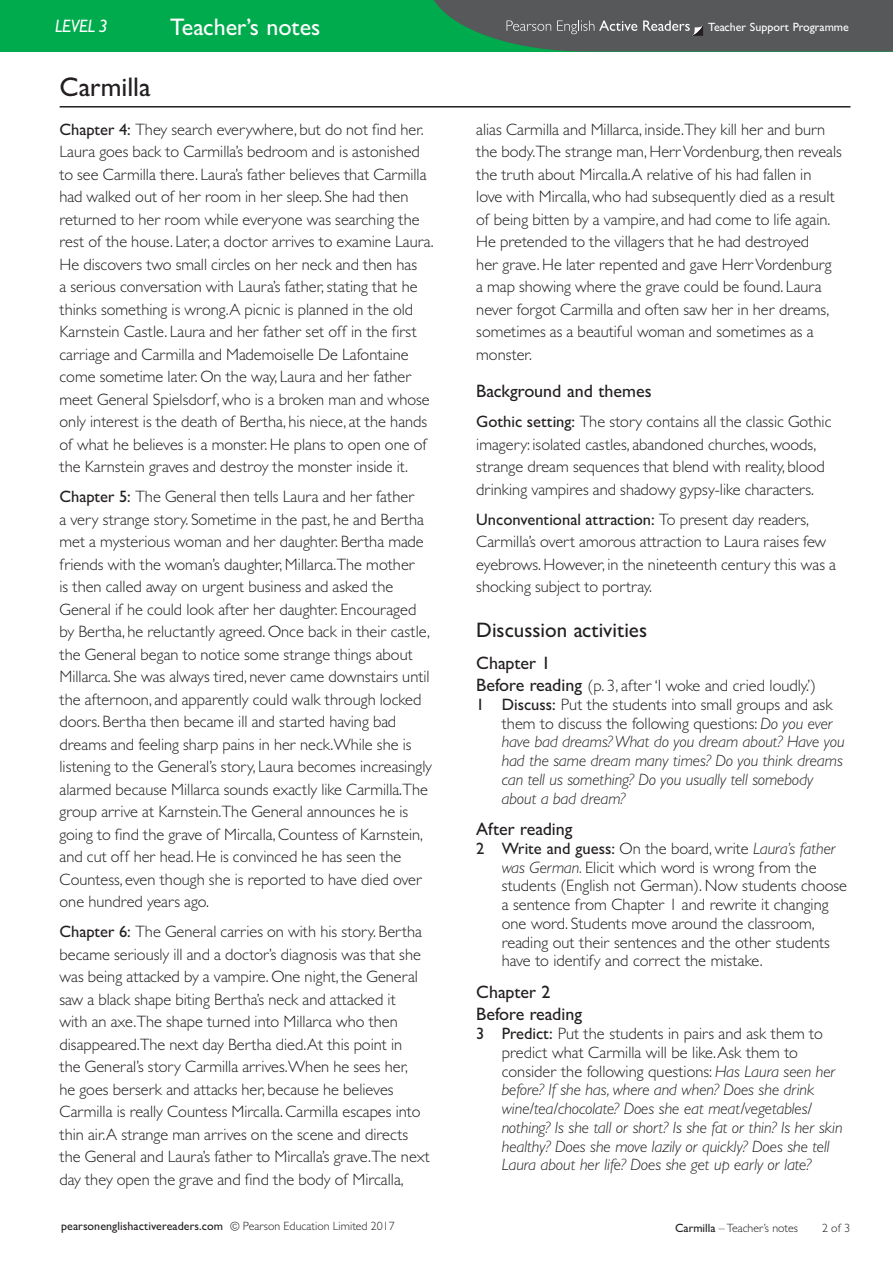
<style>
.page{position:relative;width:893px;height:1263px;background:#fff}
.page>*{position:absolute;margin:0;border:0;box-sizing:border-box;transform-origin:0 0}
.t1{font:500 27px "Gill Sans MT Pro";color:#231f20}
.t2{font:500 24px "Gill Sans MT Pro";color:#fff}
.t3{font:500 21px "Gill Sans MT Pro";color:#231f20}
.t4{font:500 18px/22.5px "Gill Sans MT Pro";color:#231f20}
.t5{font:italic 500 18px "Gill Sans MT Pro";letter-spacing:-.015em;color:#fff;scale:.95 1}
.t6{font:300 16.5px/22.5px "Gill Sans MT Pro";color:#231f20}
.t7{font:italic 300 16.5px/18.8px "Gill Sans MT Pro";color:#231f20}
.t8{font:500 12px "Gill Sans MT Pro";letter-spacing:.005em;color:#231f20}
.t9{font:300 12px "Gill Sans MT Pro";color:#231f20}
.t10{font:500 12px "Gill Sans MT Pro";color:#fff}
.s1{font-weight:500}
.s2{font-weight:500;font-size:18px}
.s3{font-style:italic}
.s4{font-weight:500;font-style:normal}
.s5{font-style:normal}
.s6{font-weight:300}
</style>
<div class="page">
<div style="left:0;top:0;width:893px;height:51px;background:#00ab4d"></div>
<hr style="left:60px;top:106px;width:790px;height:2px;background:#231f20">
<svg style="left:434px;top:0;width:459px;height:51px;background:#53625c"></svg>
<p class="t5" style="left:55px;top:15px;width:57px">LEVEL 3</p>
<h2 class="t2" style="left:170px;top:13px;width:152px">Teacher’s notes</h2>
<p class="t10" style="left:708px;top:20px;width:142px">Teacher Support Programme</p>
<h1 class="t1" style="left:60px;top:71px;width:93px">Carmilla</h1>
<p class="t6" style="left:60px;top:117px;width:376px"><span class="s1">Chapter 4:</span> They search everywhere, but do not find her.<br>Laura goes back to Carmilla’s bedroom and is astonished to see Carmilla there. Laura’s father believes that Carmilla had walked out of her room in her sleep. She had then returned to her room while everyone was searching the rest of the house. Later, a doctor arrives to examine Laura.<br>He discovers two small circles on her neck and then has<br>a serious conversation with Laura’s father, stating that he thinks something is wrong.A picnic is planned in the old Karnstein Castle. Laura and her father set off in the first carriage and Carmilla and Mademoiselle De Lafontaine come sometime later. On the way, Laura and her father meet General Spielsdorf, who is a broken man and whose only interest is the death of Bertha, his niece, at the hands of what he believes is a monster. He plans to open one of the Karnstein graves and destroy the monster inside it.</p>
<p class="t6" style="left:60px;top:485px;width:374px"><span class="s1">Chapter 5:</span> The General then tells Laura and her father<br>a very strange story. Sometime in the past, he and Bertha met a mysterious woman and her daughter. Bertha made friends with the woman’s daughter, Millarca.The mother<br>is then called away on urgent business and asked the General if he could look after her daughter. Encouraged by Bertha, he reluctantly agreed. Once back in their castle, the General began to notice some strange things about Millarca. She was always tired, never came downstairs until the afternoon, and apparently could walk through locked doors. Bertha then became ill and started having bad dreams and feeling sharp pains in her neck.While she is listening to the General’s story, Laura becomes increasingly alarmed because Millarca sounds exactly like Carmilla.The group arrive at Karnstein.The General announces he is going to find the grave of Mircalla, Countess of Karnstein, and cut off her head. He is convinced he has seen the Countess, even though she is reported to have died over one hundred years ago.</p>
<p class="t6" style="left:60px;top:920px;width:372px"><span class="s1">Chapter 6:</span> The General carries on with his story. Bertha became seriously ill and a doctor’s diagnosis was that she was being attacked by a vampire. One night, the General saw a black shape biting Bertha’s neck and attacked it<br>with an axe.The shape turned into Millarca who then disappeared.The next day Bertha died.At this point in<br>the General’s story Carmilla arrives.When he sees her,<br>he goes berserk and attacks her, because he believes Carmilla is really Countess Mircalla. Carmilla escapes into thin air.A strange man arrives on the scene and directs the General and Laura’s father to Mircalla’s grave.The next day they open the grave and find the body of Mircalla,</p>
<p class="t6" style="left:476px;top:118px;width:367px">alias Carmilla and Millarca, inside.They kill her and burn the body.The strange man, Herr Vordenburg, then reveals the truth about Mircalla.A relative of his had fallen in<br>love with Mircalla, who had subsequently died as a result of being bitten by a vampire, and had come to life again.<br>He pretended to the villagers that he had destroyed<br>her grave. He later repented and gave Herr Vordenburg a map showing where the grave could be found. Laura never forgot Carmilla and often saw her in her dreams, sometimes as a beautiful woman and sometimes as a monster.</p>
<p class="t4" style="left:476px;top:380px;width:177px">Background and themes</p>
<p class="t6" style="left:476px;top:410px;width:357px"><span class="s1">Gothic setting:</span> The story contains all the classic Gothic imagery: isolated castles, abandoned churches, woods, strange dream sequences that blend with reality, blood drinking vampires and shadowy gypsy-like characters.</p>
<p class="t6" style="left:476px;top:508px;width:361px"><span class="s1">Unconventional attraction:</span> To present day readers, Carmilla’s overt amorous attraction to Laura raises few eyebrows. However, in the nineteenth century this was a shocking subject to portray.</p>
<p class="t3" style="left:476px;top:618px;width:172px">Discussion activities</p>
<p class="t4" style="left:476px;top:651px;width:76px">Chapter 1</p>
<p class="t6" style="left:476px;top:674px;width:341px"><span class="s2">Before reading</span> (p. 3, after ‘I woke and cried loudly.’)</p>
<p class="t6" style="left:476px;top:693px;width:358px"><span class="s1">1 Discuss:</span> Put the students into small groups and ask</p>
<p class="t6" style="left:502px;top:711px;width:333px">them to discuss the following questions: <span class="s3">Do you ever</span></p>
<p class="t7" style="left:502px;top:732px;width:344px">have bad dreams? What do you dream about? Have you</p>
<p class="t7" style="left:502px;top:751px;width:343px">had the same dream many times? Do you think dreams</p>
<p class="t7" style="left:502px;top:770px;width:313px">can tell us something? Do you usually tell somebody</p>
<p class="t7" style="left:502px;top:788px;width:125px">about a bad dream?</p>
<p class="t4" style="left:476px;top:818px;width:98px">After reading</p>
<p class="t6" style="left:502px;top:839px;width:347px;line-height:18.8px;text-indent:-26px"><span class="s1">2 Write and guess:</span> On the board, write <span class="s3">Laura’s father was German.</span> Elicit which word is wrong from the students (English not German). Now students choose a sentence from Chapter 1 and rewrite it changing one word. Students move around the classroom, reading out their sentences and the other students have to identify and correct the mistake.</p>
<p class="t4" style="left:476px;top:980px;width:107px">Chapter 2<br>Before reading</p>
<p class="t7" style="left:502px;top:1024px;width:342px;text-indent:-26px"><span class="s4">3 Predict:</span> <span class="s5">Put the students in pairs and ask them to predict what Carmilla will be like. Ask them to consider the following questions:</span> Has Laura seen her before? If she has, where and when? Does she drink wine/tea/chocolate? Does she eat meat/vegetables/ nothing? Is she tall or short? Is she fat or thin? Is her skin healthy? Does she move lazily or quickly? Does she tell Laura about her life? Does she get up early or late?</p>
<p class="t8" style="left:61px;top:1219px;width:335px">pearsonenglishactivereaders.com <span class="s6">© Pearson Education Limited 2017</span></p>
<p class="t9" style="left:675px;top:1221px;width:124px"><span class="s1">Carmilla</span> – Teacher’s notes</p>
<p class="t9" style="left:822px;top:1221px;width:30px">2 of 3</p>
</div>
